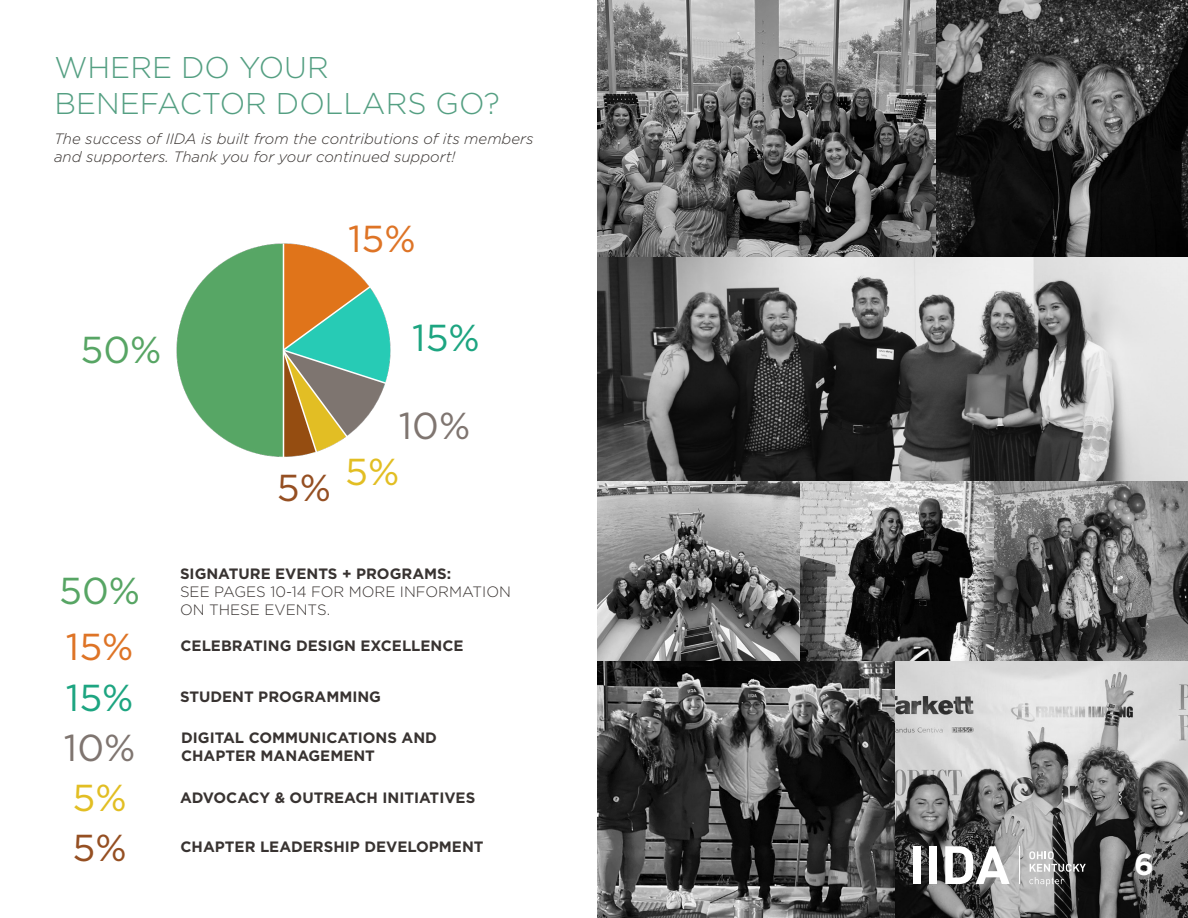
<style>
.page{position:relative;width:1188px;height:918px;background:#fff}
.page>*{position:absolute;margin:0;border:0;box-sizing:border-box;transform-origin:0 0}
.t1{font:37.5px "Gotham";color:#57a564}
.t2{font:37.5px "Gotham";color:#de7426}
.t3{font:37.5px "Gotham";color:#1da581}
.t4{font:37.5px "Gotham";color:#7f7570}
.t5{font:37.5px "Gotham";color:#954f22}
.t6{font:37.5px "Gotham";color:#e2be23}
.t7{font:300 30px/36px "Gotham";color:#549f82}
.t8{font:700 30px "Gotham";color:#fff}
.t9{font:700 15px/18px "Gotham";color:#383331}
.t10{font:italic 300 15px/18px "Gotham";color:#383331}
.t11{font:300 15px "Gotham";color:#393331}
.t12{font:300 15px "Gotham";color:#383331}
</style>
<div class="page">
<img style="left:597px;top:0;width:339px;height:257px">
<img style="left:800px;top:480px;width:194px;height:181px">
<img style="left:597px;top:480px;width:203px;height:181px">
<svg style="left:936px;top:0;width:252px;height:257px;background:#333"></svg>
<img style="left:176px;top:243px;width:192px;height:214px">
<img style="left:994px;top:480px;width:194px;height:181px">
<hr style="left:283px;top:244px;width:1px;height:215px;background:#fff">
<svg style="left:281px;top:285px;width:110px;height:170px"></svg>
<img style="left:597px;top:661px;width:298px;height:257px">
<img style="left:895px;top:661px;width:293px;height:257px">
<svg style="left:1029px;top:851px;width:57px;height:35px;background:#848484"></svg>
<div style="left:913px;top:846px;width:8px;height:38px;background:#fff"></div>
<div style="left:929px;top:846px;width:8px;height:38px;background:#fff"></div>
<svg style="left:945px;top:846px;width:65px;height:38px"></svg>
<hr style="left:1019px;top:846px;width:1px;height:38px;background:#fff">
<svg style="left:597px;top:257px;width:591px;height:223px;background:#767676"></svg>
<h2 class="t7" style="left:54px;top:49px;width:447px">WHERE DO YOUR<br>BENEFACTOR DOLLARS GO?</h2>
<p class="t10" style="left:54px;top:129px;width:481px">The success of IIDA is built from the contributions of its members and supporters. Thank you for your continued support!</p>
<h1 class="t2" style="left:348px;top:214px;width:69px">15%</h1>
<h1 class="t1" style="left:80px;top:325px;width:83px">50%</h1>
<h1 class="t3" style="left:412px;top:314px;width:69px">15%</h1>
<h1 class="t5" style="left:277px;top:464px;width:56px">5%</h1>
<h1 class="t4" style="left:399px;top:402px;width:73px">10%</h1>
<h1 class="t6" style="left:345px;top:448px;width:56px">5%</h1>
<h1 class="t1" style="left:59px;top:567px;width:83px">50%</h1>
<h1 class="t2" style="left:66px;top:622px;width:69px">15%</h1>
<h1 class="t3" style="left:66px;top:674px;width:69px">15%</h1>
<p class="t9" style="left:180px;top:564px;width:273px">SIGNATURE EVENTS + PROGRAMS:</p>
<p class="t11" style="left:180px;top:582px;width:333px">SEE PAGES 10-14 FOR MORE INFORMATION</p>
<p class="t12" style="left:180px;top:600px;width:152px">ON THESE EVENTS.</p>
<p class="t9" style="left:181px;top:637px;width:285px">CELEBRATING DESIGN EXCELLENCE</p>
<p class="t9" style="left:180px;top:687px;width:203px">STUDENT PROGRAMMING</p>
<h1 class="t4" style="left:64px;top:724px;width:73px">10%</h1>
<p class="t9" style="left:181px;top:729px;width:257px">DIGITAL COMMUNICATIONS AND<br>CHAPTER MANAGEMENT</p>
<h1 class="t6" style="left:73px;top:774px;width:56px">5%</h1>
<h1 class="t5" style="left:73px;top:824px;width:56px">5%</h1>
<p class="t9" style="left:180px;top:788px;width:297px">ADVOCACY &amp; OUTREACH INITIATIVES</p>
<p class="t9" style="left:181px;top:838px;width:304px">CHAPTER LEADERSHIP DEVELOPMENT</p>
<h2 class="t8" style="left:1134px;top:845px;width:21px">6</h2>
</div>
